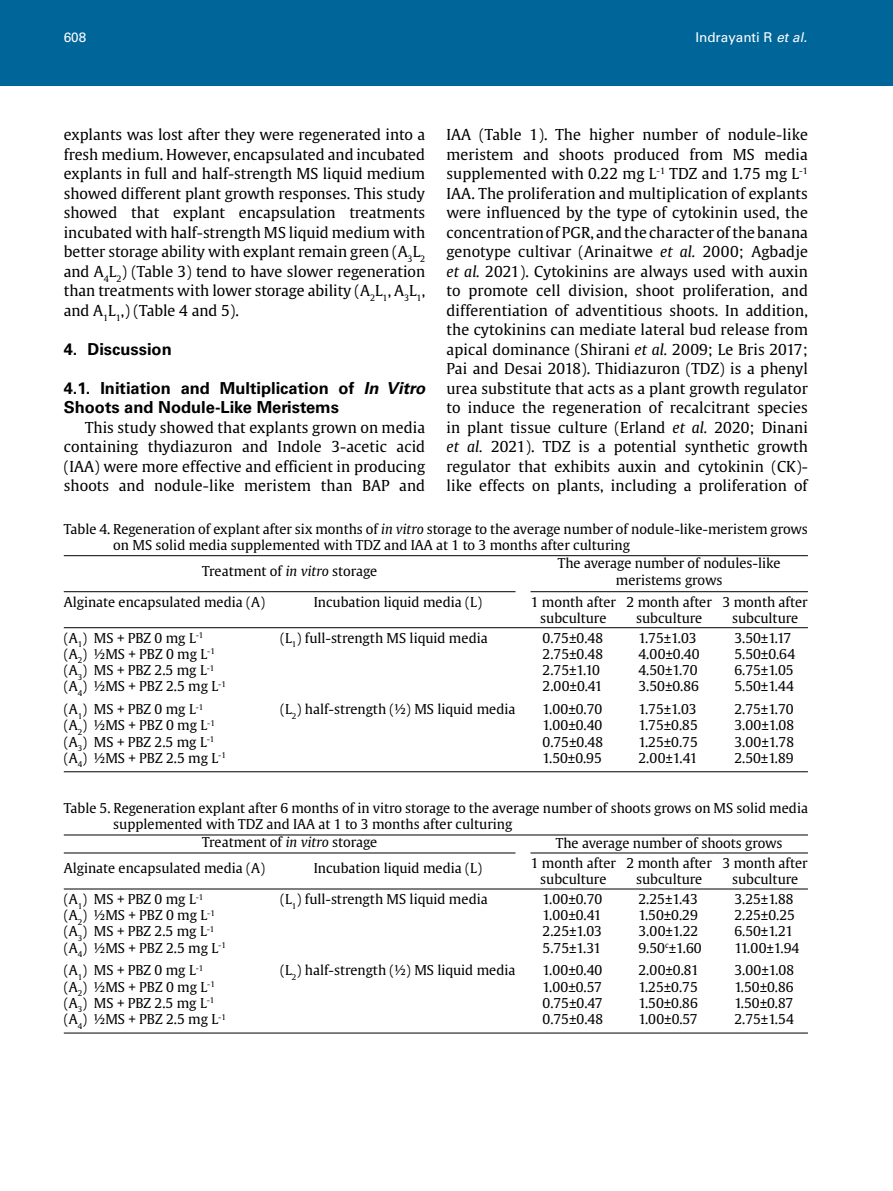
<style>
.page{position:relative;width:893px;height:1191px;background:#fff}
.page>*{position:absolute;margin:0;border:0;box-sizing:border-box;transform-origin:0 0}
.t1{font:700 16.5px/19.5px "Univers LT Std";color:#000}
.t2{font:15px/19.5px "Gulliver";letter-spacing:.005em;color:#000;text-align:justify}
.t3{font:13.5px/16.2px "Gulliver";color:#000}
.t4{font:13.5px "Univers LT Std";color:#fff}
.s1{font-style:italic}
</style>
<div class="page">
<hr style="left:64px;top:555px;width:744px;height:1px;background:#000">
<hr style="left:64px;top:834px;width:744px;height:1px;background:#000">
<hr style="left:64px;top:591px;width:451px;height:1px;background:#000">
<hr style="left:530px;top:591px;width:278px;height:1px;background:#000">
<hr style="left:64px;top:852px;width:451px;height:1px;background:#000">
<hr style="left:530px;top:852px;width:278px;height:1px;background:#000">
<hr style="left:64px;top:627px;width:744px;height:1px;background:#000">
<hr style="left:64px;top:888px;width:744px;height:1px;background:#000">
<hr style="left:64px;top:771px;width:744px;height:1px;background:#000">
<hr style="left:64px;top:1032px;width:744px;height:1px;background:#000">
<div style="left:0;top:0;width:893px;height:85px;background:#069"></div>
<p class="t4" style="left:64px;top:30px;width:24px">608</p>
<p class="t4" style="left:695px;top:30px;width:116px">Indrayanti R <span class="s1">etal.</span></p>
<p class="t2" style="left:64px;top:125px;width:363px">explants was lost after they were regenerated into a fresh medium. However, encapsulated and incubated explants in full and half-strength MS liquid medium showed different plant growth responses. This study showed that explant encapsulation treatments incubated with half-strength MS liquid medium with better storage ability with explant remain green (A<sub>3</sub>L<sub>2 </sub>and A<sub>4</sub>L<sub>2</sub>) (Table 3) tend to have slower regeneration than treatments with lower storage ability (A<sub>2</sub>L<sub>1</sub>, A<sub>3</sub>L<sub>1</sub>, and A<sub>1</sub>L<sub>1</sub>,) (Table 4 and 5).</p>
<p class="t1" style="left:64px;top:339px;width:109px">4. Discussion</p>
<p class="t1" style="left:64px;top:378px;width:367px">4.1. Initiation and Multiplication of <span class="s1">In Vitro<br></span>Shoots and Nodule-Like Meristems</p>
<p class="t2" style="left:64px;top:417px;width:363px;text-indent:21px">This study showed that explants grown on media containing thydiazuron and Indole 3-acetic acid (IAA) were more effective and efficient in producing shoots and nodule-like meristem than BAP and</p>
<p class="t2" style="left:446px;top:125px;width:363px">IAA (Table 1). The higher number of nodule-like meristem and shoots produced from MS media supplemented with 0.22 mg L<sup>-1</sup> TDZ and 1.75 mg L<sup>-1<br></sup>IAA. The proliferation and multiplication of explants were influenced by the type of cytokinin used, the concentration of PGR, and the character of the banana genotype cultivar (Arinaitwe <span class="s1">et al.</span> 2000; Agbadje <span class="s1">et al.</span> 2021). Cytokinins are always used with auxin to promote cell division, shoot proliferation, and differentiation of adventitious shoots. In addition, the cytokinins can mediate lateral bud release from apical dominance (Shirani <span class="s1">et al.</span> 2009; Le Bris 2017; Pai and Desai 2018). Thidiazuron (TDZ) is a phenyl urea substitute that acts as a plant growth regulator to induce the regeneration of recalcitrant species in plant tissue culture (Erland <span class="s1">et al.</span> 2020; Dinani <span class="s1">et al.</span> 2021). TDZ is a potential synthetic growth regulator that exhibits auxin and cytokinin (CK)- like effects on plants, including a proliferation of</p>
<p class="t3" style="left:113px;top:520px;width:696px;text-indent:-50px">Table 4. Regeneration of explant after six months of <span class="s1">in vitro</span> storage to the average number of nodule-like-meristem grows on MS solid media supplemented with TDZ and IAA at 1 to 3 months after culturing</p>
<p class="t3" style="left:202px;top:562px;width:177px">Treatment of <span class="s1">in vitro</span> storage</p>
<p class="t3" style="left:558px;top:555px;width:224px;text-align:center">The average number of nodules-like meristems grows</p>
<p class="t3" style="left:64px;top:594px;width:203px">Alginate encapsulated media (A)</p>
<p class="t3" style="left:314px;top:594px;width:170px">Incubation liquid media (L)</p>
<p class="t3" style="left:531px;top:594px;width:87px;text-align:center">1 month after subculture</p>
<p class="t3" style="left:627px;top:594px;width:87px;text-align:center">2 month after subculture</p>
<p class="t3" style="left:722px;top:594px;width:87px;text-align:center">3 month after subculture</p>
<p class="t3" style="left:64px;top:629px;width:164px">(A<sub>1</sub>) MS + PBZ 0 mg L<sup>-1 </sup>(A<sub>2</sub>) ½MS + PBZ 0 mg L<sup>-1 </sup>(A<sub>3</sub>) MS + PBZ 2.5 mg L<sup>-1 </sup>(A<sub>4</sub>) ½MS + PBZ 2.5 mg L<sup>-1</sup></p>
<p class="t3" style="left:280px;top:629px;width:209px">(L<sub>1</sub>) full-strength MS liquid media</p>
<p class="t3" style="left:542px;top:629px;width:62px">0.75±0.48<br>2.75±0.48<br>2.75±1.10<br>2.00±0.41</p>
<p class="t3" style="left:638px;top:629px;width:63px">1.75±1.03<br>4.00±0.40<br>4.50±1.70<br>3.50±0.86</p>
<p class="t3" style="left:734px;top:629px;width:62px">3.50±1.17<br>5.50±0.64<br>6.75±1.05<br>5.50±1.44</p>
<p class="t3" style="left:64px;top:701px;width:164px">(A<sub>1</sub>) MS + PBZ 0 mg L<sup>-1 </sup>(A<sub>2</sub>) ½MS + PBZ 0 mg L<sup>-1 </sup>(A<sub>3</sub>) MS + PBZ 2.5 mg L<sup>-1 </sup>(A<sub>4</sub>) ½MS + PBZ 2.5 mg L<sup>-1</sup></p>
<p class="t3" style="left:280px;top:701px;width:237px">(L<sub>2</sub>) half-strength (½) MS liquid media</p>
<p class="t3" style="left:542px;top:701px;width:62px;text-align:justify">1.00±0.70<br>1.00±0.40<br>0.75±0.48<br>1.50±0.95</p>
<p class="t3" style="left:638px;top:701px;width:61px;text-align:justify">1.75±1.03<br>1.75±0.85<br>1.25±0.75<br>2.00±1.41</p>
<p class="t3" style="left:734px;top:701px;width:61px;text-align:justify">2.75±1.70<br>3.00±1.08<br>3.00±1.78<br>2.50±1.89</p>
<p class="t3" style="left:113px;top:800px;width:696px;text-indent:-50px">Table 5. Regeneration explant after 6 months of in vitro storage to the average number of shoots grows on MS solid media supplemented with TDZ and IAA at 1 to 3 months after culturing</p>
<p class="t3" style="left:202px;top:834px;width:177px">Treatment of <span class="s1">in vitro</span> storage</p>
<p class="t3" style="left:556px;top:834px;width:228px">The average number of shoots grows</p>
<p class="t3" style="left:64px;top:859px;width:203px">Alginate encapsulated media (A)</p>
<p class="t3" style="left:314px;top:859px;width:170px">Incubation liquid media (L)</p>
<p class="t3" style="left:531px;top:855px;width:87px;text-align:center">1 month after subculture</p>
<p class="t3" style="left:627px;top:855px;width:87px;text-align:center">2 month after subculture</p>
<p class="t3" style="left:722px;top:855px;width:87px;text-align:center">3 month after subculture</p>
<p class="t3" style="left:64px;top:891px;width:164px">(A<sub>1</sub>) MS + PBZ 0 mg L<sup>-1 </sup>(A<sub>2</sub>) ½MS + PBZ 0 mg L<sup>-1 </sup>(A<sub>3</sub>) MS + PBZ 2.5 mg L<sup>-1 </sup>(A<sub>4</sub>) ½MS + PBZ 2.5 mg L<sup>-1</sup></p>
<p class="t3" style="left:280px;top:891px;width:209px">(L<sub>1</sub>) full-strength MS liquid media</p>
<p class="t3" style="left:542px;top:891px;width:61px;text-align:justify">1.00±0.70<br>1.00±0.41<br>2.25±1.03<br>5.75±1.31</p>
<p class="t3" style="left:638px;top:891px;width:65px">2.25±1.43<br>1.50±0.29<br>3.00±1.22<br>9.50<sup>c</sup>±1.60</p>
<p class="t3" style="left:734px;top:891px;width:67px">3.25±1.88<br>2.25±0.25<br>6.50±1.21<br>11.00±1.94</p>
<p class="t3" style="left:64px;top:962px;width:164px">(A<sub>1</sub>) MS + PBZ 0 mg L<sup>-1 </sup>(A<sub>2</sub>) ½MS + PBZ 0 mg L<sup>-1 </sup>(A<sub>3</sub>) MS + PBZ 2.5 mg L<sup>-1 </sup>(A<sub>4</sub>) ½MS + PBZ 2.5 mg L<sup>-1</sup></p>
<p class="t3" style="left:280px;top:962px;width:237px">(L<sub>2</sub>) half-strength (½) MS liquid media</p>
<p class="t3" style="left:542px;top:962px;width:62px;text-align:justify">1.00±0.40<br>1.00±0.57<br>0.75±0.47<br>0.75±0.48</p>
<p class="t3" style="left:638px;top:962px;width:62px;text-align:justify">2.00±0.81<br>1.25±0.75<br>1.50±0.86<br>1.00±0.57</p>
<p class="t3" style="left:734px;top:962px;width:61px;text-align:justify">3.00±1.08<br>1.50±0.86<br>1.50±0.87<br>2.75±1.54</p>
</div>
